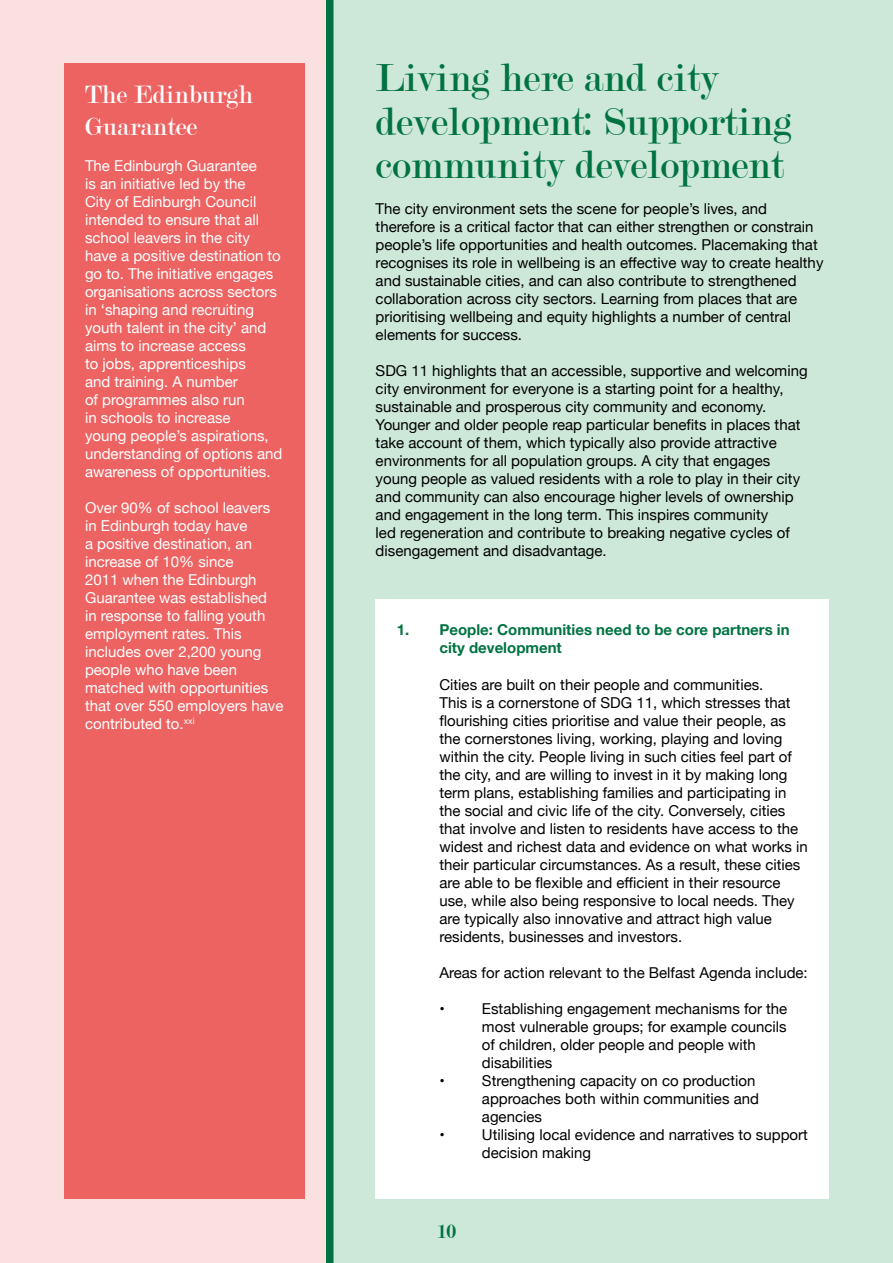
<style>
.page{position:relative;width:893px;height:1263px;background:#fff}
.page>*{position:absolute;margin:0;border:0;box-sizing:border-box;transform-origin:0 0}
.t1{font:42px/43.5px "Modern";color:#007341}
.t2{font:27px/32.4px "Modern";color:#fff}
.t3{font:21px "Modern";color:#007341}
.t4{font:15px/18px "Helvetica Neue";color:#000}
.t5{font:15px/18px "Helvetica Neue";color:#fff}
.t6{font:700 15px/18px "Helvetica Neue";color:#007341}
</style>
<div class="page">
<div style="left:330px;top:0;width:563px;height:1263px;background:#cde7d9"></div>
<div style="left:0;top:0;width:330px;height:1263px;background:#fbe0e0"></div>
<div style="left:64px;top:64px;width:241px;height:1135px;background:#ec6362"></div>
<div style="left:376px;top:600px;width:453px;height:599px;background:#fff"></div>
<div style="left:326px;top:0;width:7px;height:1263px;background:#007341"></div>
<h2 class="t2" style="left:85px;top:78px;width:170px">The Edinburgh<br>Guarantee</h2>
<p class="t5" style="left:85px;top:158px;width:199px">The Edinburgh Guarantee<br>is an initiative led by the<br>City of Edinburgh Council intended to ensure that all school leavers in the city have a positive destination to go to. The initiative engages organisations across sectors in ‘shaping and recruiting youth talent in the city’ and aims to increase access<br>to jobs, apprenticeships<br>and training. A number<br>of programmes also run<br>in schools to increase<br>young people’s aspirations, understanding of options and awareness of opportunities.</p>
<p class="t5" style="left:85px;top:500px;width:200px">Over 90% of school leavers in Edinburgh today have<br>a positive destination, an increase of 10% since<br>2011 when the Edinburgh<br>Guarantee was established<br>in response to falling youth employment rates. This includes over 2,200 young people who have been matched with opportunities that over 550 employers have contributed to.<sup>xxi</sup></p>
<h1 class="t1" style="left:376px;top:57px;width:418px">Living here and city development: Supporting community development</h1>
<p class="t4" style="left:376px;top:201px;width:449px">The city environment sets the scene for people’s lives, and therefore is a critical factor that can either strengthen or constrain people’s life opportunities and health outcomes. Placemaking that recognises its role in wellbeing is an effective way to create healthy and sustainable cities, and can also contribute to strengthened collaboration across city sectors. Learning from places that are prioritising wellbeing and equity highlights a number of central elements for success.</p>
<p class="t4" style="left:376px;top:363px;width:434px">SDG 11 highlights that an accessible, supportive and welcoming city environment for everyone is a starting point for a healthy, sustainable and prosperous city community and economy.<br>Younger and older people reap particular benefits in places that take account of them, which typically also provide attractive environments for all population groups. A city that engages young people as valued residents with a role to play in their city and community can also encourage higher levels of ownership and engagement in the long term. This inspires community<br>led regeneration and contribute to breaking negative cycles of disengagement and disadvantage.</p>
<p class="t6" style="left:439px;top:621px;width:352px;text-indent:-43px">1. People: Communities need to be core partners in city development</p>
<p class="t4" style="left:439px;top:676px;width:370px">Cities are built on their people and communities.<br>This is a cornerstone of SDG 11, which stresses that flourishing cities prioritise and value their people, as the cornerstones living, working, playing and loving within the city. People living in such cities feel part of the city, and are willing to invest in it by making long term plans, establishing families and participating in the social and civic life of the city. Conversely, cities that involve and listen to residents have access to the widest and richest data and evidence on what works in their particular circumstances. As a result, these cities are able to be flexible and efficient in their resource use, while also being responsive to local needs. They are typically also innovative and attract high value residents, businesses and investors.</p>
<p class="t4" style="left:439px;top:964px;width:370px">Areas for action relevant to the Belfast Agenda include:</p>
<p class="t4" style="left:439px;top:1000px;width:7px">•</p>
<p class="t4" style="left:482px;top:1000px;width:307px">Establishing engagement mechanisms for the most vulnerable groups; for example councils of children, older people and people with disabilities</p>
<p class="t4" style="left:439px;top:1072px;width:7px">•</p>
<p class="t4" style="left:482px;top:1072px;width:279px">Strengthening capacity on co production approaches both within communities and agencies</p>
<p class="t4" style="left:439px;top:1126px;width:7px">•</p>
<p class="t4" style="left:482px;top:1126px;width:327px">Utilising local evidence and narratives to support decision making</p>
<h3 class="t3" style="left:437px;top:1221px;width:21px">10</h3>
</div>
